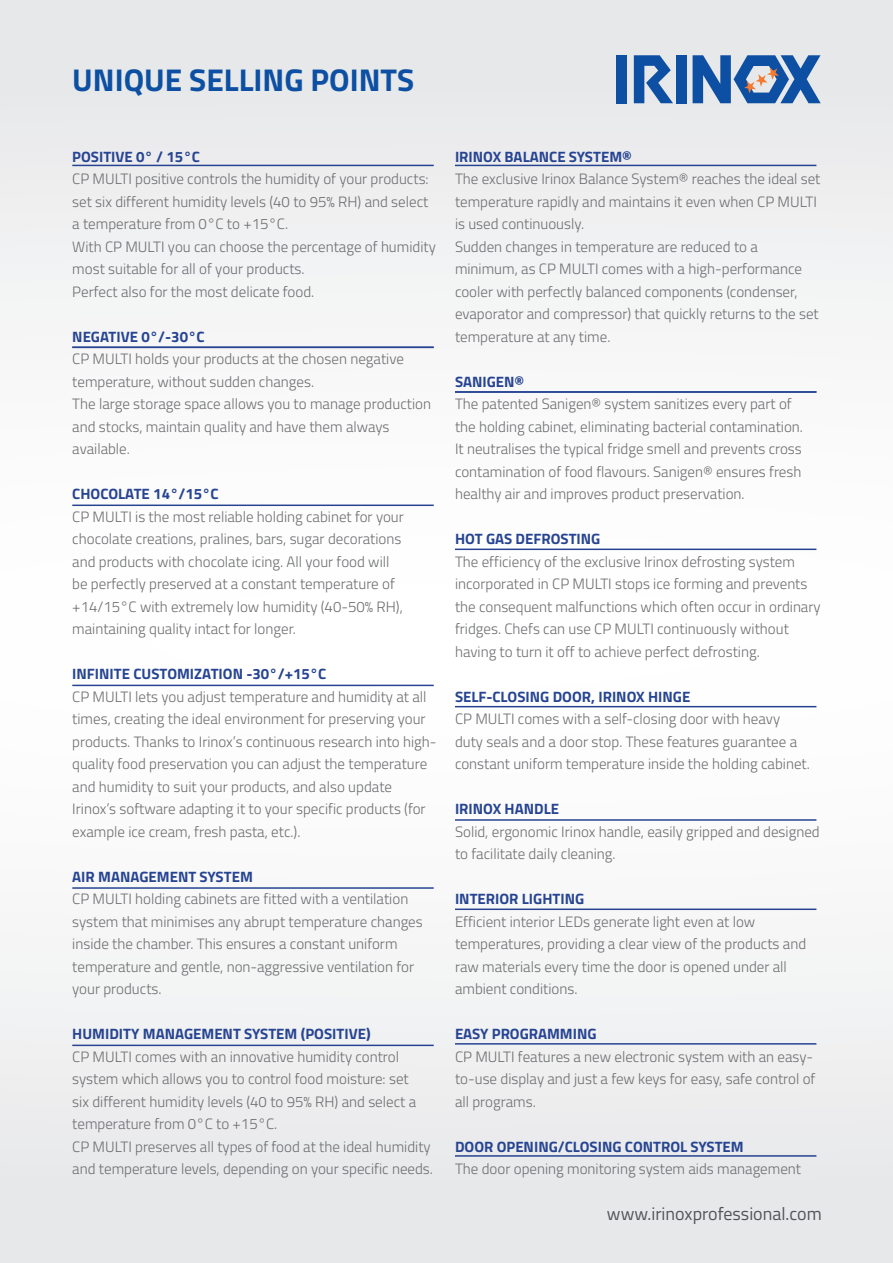
<style>
.page{position:relative;width:893px;height:1263px;background:#fff}
.page>*{position:absolute;margin:0;border:0;box-sizing:border-box;transform-origin:0 0}
.t1{font:700 31.5px "Titillium Web";color:#0d50a3}
.t2{font:18px "Titillium Web";color:#54555a}
.t3{font:300 15px/22.5px "Titillium Web";color:#6c6d70}
.t4{font:700 15px "Titillium Web";color:#264492}
</style>
<div class="page">
<div style="left:0;top:0;width:893px;height:1263px;background:linear-gradient(to right,#f3f4f4,#f4f4f5)"></div>
<div style="left:617px;top:55px;width:10px;height:48px;background:#0d50a3"></div>
<div style="left:676px;top:55px;width:11px;height:48px;background:#0d50a3"></div>
<svg style="left:634px;top:55px;width:39px;height:48px;background:#608abd"></svg>
<svg style="left:693px;top:55px;width:128px;height:48px;background:#648aba"></svg>
<hr style="left:72px;top:165px;width:362px;height:1px;background:#264492">
<hr style="left:72px;top:347px;width:362px;height:1px;background:#264492">
<hr style="left:72px;top:504px;width:362px;height:2px;background:#264492">
<hr style="left:72px;top:685px;width:362px;height:1px;background:#264492">
<hr style="left:72px;top:887px;width:362px;height:2px;background:#264492">
<hr style="left:72px;top:1044px;width:362px;height:2px;background:#264492">
<hr style="left:455px;top:165px;width:361px;height:1px;background:#264492">
<hr style="left:455px;top:391px;width:361px;height:2px;background:#264492">
<hr style="left:455px;top:549px;width:361px;height:1px;background:#264492">
<hr style="left:455px;top:706px;width:361px;height:1px;background:#264492">
<hr style="left:455px;top:819px;width:361px;height:2px;background:#264492">
<hr style="left:455px;top:908px;width:361px;height:2px;background:#264492">
<hr style="left:455px;top:1043px;width:361px;height:1px;background:#264492">
<hr style="left:455px;top:1155px;width:361px;height:2px;background:#264492">
<p class="t1" style="left:72px;top:56px;width:343px">UNIQUE SELLING POINTS</p>
<p class="t4" style="left:72px;top:145px;width:129px">POSITIVE 0° / 15°C</p>
<p class="t3" style="left:72px;top:167px;width:358px;text-align:justify">CP MULTI positive controls the humidity of your products: set six different humidity levels (40 to 95% RH) and select a temperature from 0°C to +15°C.</p>
<p class="t3" style="left:72px;top:234px;width:365px">With CP MULTI you can choose the percentage of humidity most suitable for all of your products.</p>
<p class="t3" style="left:72px;top:279px;width:244px">Perfect also for the most delicate food.</p>
<p class="t4" style="left:72px;top:325px;width:134px">NEGATIVE 0°/-30°C</p>
<p class="t3" style="left:72px;top:347px;width:333px">CP MULTI holds your products at the chosen negative temperature, without sudden changes.</p>
<p class="t3" style="left:72px;top:392px;width:360px">The large storage space allows you to manage production and stocks, maintain quality and have them always available.</p>
<p class="t4" style="left:72px;top:482px;width:148px">CHOCOLATE 14°/15°C</p>
<p class="t3" style="left:72px;top:504px;width:333px">CP MULTI is the most reliable holding cabinet for your chocolate creations, pralines, bars, sugar decorations and products with chocolate icing. All your food will be perfectly preserved at a constant temperature of +14/15°C with extremely low humidity (40-50% RH), maintaining quality intact for longer.</p>
<p class="t4" style="left:72px;top:662px;width:256px">INFINITE CUSTOMIZATION -30°/+15°C</p>
<p class="t3" style="left:72px;top:684px;width:366px">CP MULTI lets you adjust temperature and humidity at all times, creating the ideal environment for preserving your products. Thanks to Irinox’s continuous research into high&shy;quality food preservation you can adjust the temperature and humidity to suit your products, and also update Irinox’s software adapting it to your specific products (for example ice cream, fresh pasta, etc.).</p>
<p class="t4" style="left:72px;top:865px;width:182px">AIR MANAGEMENT SYSTEM</p>
<p class="t3" style="left:72px;top:887px;width:352px">CP MULTI holding cabinets are fitted with a ventilation system that minimises any abrupt temperature changes inside the chamber. This ensures a constant uniform temperature and gentle, non-aggressive ventilation for your products.</p>
<p class="t4" style="left:72px;top:1022px;width:300px">HUMIDITY MANAGEMENT SYSTEM (POSITIVE)</p>
<p class="t3" style="left:72px;top:1044px;width:345px">CP MULTI comes with an innovative humidity control system which allows you to control food moisture: set six different humidity levels (40 to 95% RH) and select a temperature from 0°C to +15°C.</p>
<p class="t3" style="left:72px;top:1134px;width:362px">CP MULTI preserves all types of food at the ideal humidity and temperature levels, depending on your specific needs.</p>
<p class="t4" style="left:455px;top:145px;width:178px">IRINOX BALANCE SYSTEM®</p>
<p class="t3" style="left:455px;top:167px;width:367px">The exclusive Irinox Balance System® reaches the ideal set temperature rapidly and maintains it even when CP MULTI is used continuously.</p>
<p class="t3" style="left:455px;top:234px;width:365px">Sudden changes in temperature are reduced to a minimum, as CP MULTI comes with a high-performance cooler with perfectly balanced components (condenser, evaporator and compressor) that quickly returns to the set temperature at any time.</p>
<p class="t4" style="left:455px;top:370px;width:71px">SANIGEN®</p>
<p class="t3" style="left:455px;top:392px;width:349px">The patented Sanigen® system sanitizes every part of the holding cabinet, eliminating bacterial contamination.<br>It neutralises the typical fridge smell and prevents cross contamination of food flavours. Sanigen® ensures fresh healthy air and improves product preservation.</p>
<p class="t4" style="left:455px;top:527px;width:147px">HOT GAS DEFROSTING</p>
<p class="t3" style="left:455px;top:549px;width:367px">The efficiency of the exclusive Irinox defrosting system incorporated in CP MULTI stops ice forming and prevents the consequent malfunctions which often occur in ordinary fridges. Chefs can use CP MULTI continuously without having to turn it off to achieve perfect defrosting.</p>
<p class="t4" style="left:455px;top:685px;width:237px">SELF-CLOSING DOOR, IRINOX HINGE</p>
<p class="t3" style="left:455px;top:707px;width:356px">CP MULTI comes with a self-closing door with heavy duty seals and a door stop. These features guarantee a constant uniform temperature inside the holding cabinet.</p>
<p class="t4" style="left:455px;top:797px;width:106px">IRINOX HANDLE</p>
<p class="t3" style="left:455px;top:819px;width:366px">Solid, ergonomic Irinox handle, easily gripped and designed to facilitate daily cleaning.</p>
<p class="t4" style="left:455px;top:887px;width:131px">INTERIOR LIGHTING</p>
<p class="t3" style="left:455px;top:909px;width:353px">Efficient interior LEDs generate light even at low temperatures, providing a clear view of the products and raw materials every time the door is opened under all ambient conditions.</p>
<p class="t4" style="left:455px;top:1022px;width:143px">EASY PROGRAMMING</p>
<p class="t3" style="left:455px;top:1044px;width:362px">CP MULTI features a new electronic system with an easy&shy;to-use display and just a few keys for easy, safe control of all programs.</p>
<p class="t4" style="left:455px;top:1135px;width:290px">DOOR OPENING/CLOSING CONTROL SYSTEM</p>
<p class="t3" style="left:455px;top:1157px;width:348px">The door opening monitoring system aids management</p>
<p class="t2" style="left:607px;top:1200px;width:216px">www.irinoxprofessional.com</p>
</div>
